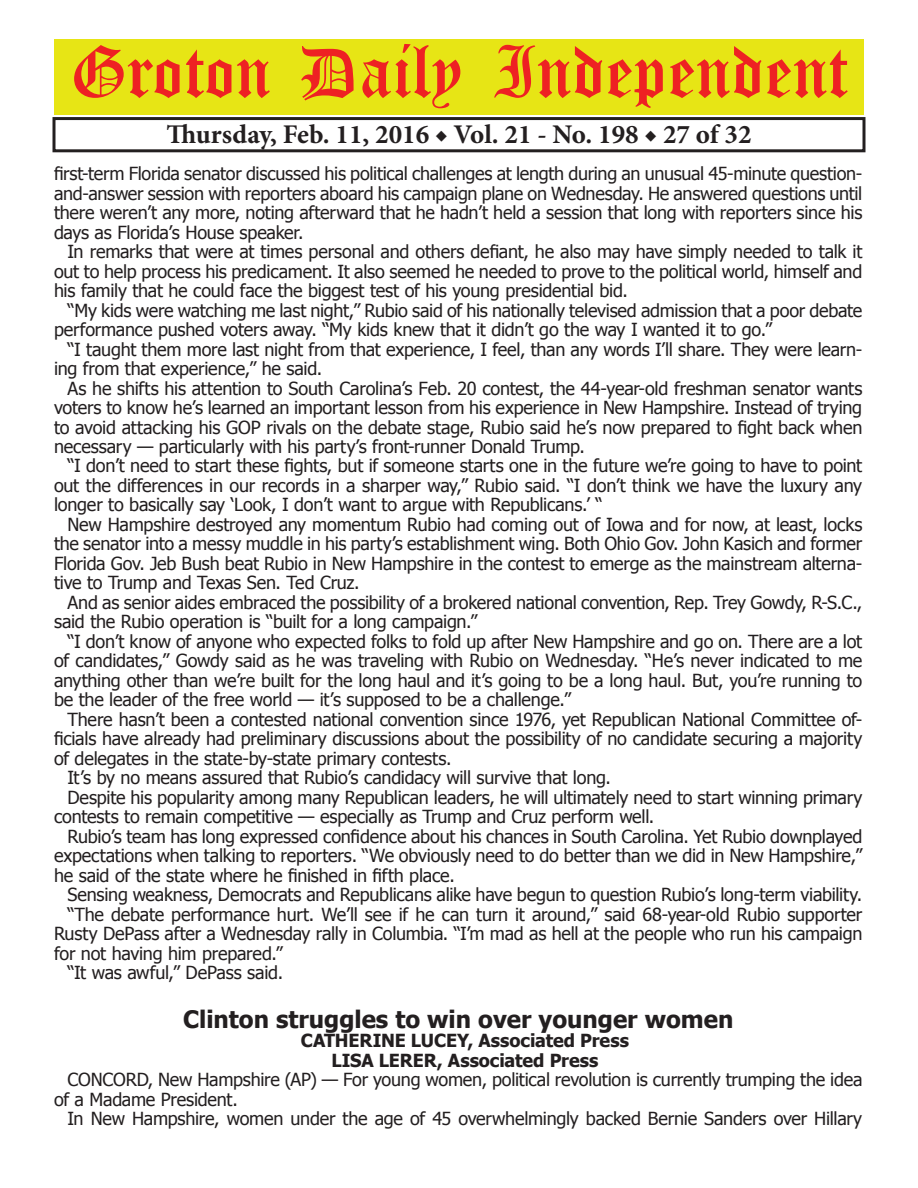
<style>
.page{position:relative;width:918px;height:1188px;background:#fff}
.page>*{position:absolute;margin:0;border:0;box-sizing:border-box;transform-origin:0 0}
.t1{font:54px "Old English Five";color:#ee2123}
.t2{font:700 27px "Minion Pro";color:#231f20}
.t3{font:700 24px "Tahoma";color:#231f20}
.t4{font:18px/19.5px "Tahoma";letter-spacing:-.015em;color:#231f20;text-align:justify}
.t5{font:700 18px/19.5px "Tahoma";letter-spacing:-.005em;color:#231f20;text-align:center}
</style>
<div class="page">
<div style="left:52px;top:117px;width:814px;height:35px;border:3px solid #231f20"></div>
<div style="left:54px;top:40px;width:810px;height:75px;background:#e7e515"></div>
<h1 class="t1" style="left:70px;top:47px;width:779px">Groton Daily Independent</h1>
<h2 class="t2" style="left:166px;top:116px;width:587px">Thursday, Feb. 11, 2016 ◆ Vol. 21 - No. 198 ◆ 27 of 32</h2>
<p class="t4" style="left:54px;top:163px;width:810px">first-term Florida senator discussed his political challenges at length during an unusual 45-minute question&shy;and-answer session with reporters aboard his campaign plane on Wednesday. He answered questions until there weren’t any more, noting afterward that he hadn’t held a session that long with reporters since his days as Florida’s House speaker.</p>
<p class="t4" style="left:54px;top:241px;width:810px;text-indent:14px">In remarks that were at times personal and others defiant, he also may have simply needed to talk it out to help process his predicament. It also seemed he needed to prove to the political world, himself and his family that he could face the biggest test of his young presidential bid.</p>
<p class="t4" style="left:54px;top:299px;width:810px;text-indent:14px">“My kids were watching me last night,” Rubio said of his nationally televised admission that a poor debate performance pushed voters away. “My kids knew that it didn’t go the way I wanted it to go.”</p>
<p class="t4" style="left:54px;top:338px;width:810px;text-indent:14px">“I taught them more last night from that experience, I feel, than any words I’ll share. They were learn&shy;ing from that experience,” he said.</p>
<p class="t4" style="left:54px;top:377px;width:810px;text-indent:14px">As he shifts his attention to South Carolina’s Feb. 20 contest, the 44-year-old freshman senator wants voters to know he’s learned an important lesson from his experience in New Hampshire. Instead of trying to avoid attacking his GOP rivals on the debate stage, Rubio said he’s now prepared to fight back when necessary — particularly with his party’s front-runner Donald Trump.</p>
<p class="t4" style="left:54px;top:455px;width:810px;text-indent:14px">“I don’t need to start these fights, but if someone starts one in the future we’re going to have to point out the differences in our records in a sharper way,” Rubio said. “I don’t think we have the luxury any longer to basically say ‘Look, I don’t want to argue with Republicans.’ “</p>
<p class="t4" style="left:54px;top:514px;width:810px;text-indent:14px">New Hampshire destroyed any momentum Rubio had coming out of Iowa and for now, at least, locks the senator into a messy muddle in his party’s establishment wing. Both Ohio Gov. John Kasich and former Florida Gov. Jeb Bush beat Rubio in New Hampshire in the contest to emerge as the mainstream alterna&shy;tive to Trump and Texas Sen. Ted Cruz.</p>
<p class="t4" style="left:54px;top:592px;width:810px;text-indent:14px">And as senior aides embraced the possibility of a brokered national convention, Rep. Trey Gowdy, R-S.C., said the Rubio operation is “built for a long campaign.”</p>
<p class="t4" style="left:54px;top:631px;width:810px;text-indent:14px">“I don’t know of anyone who expected folks to fold up after New Hampshire and go on. There are a lot of candidates,” Gowdy said as he was traveling with Rubio on Wednesday. “He’s never indicated to me anything other than we’re built for the long haul and it’s going to be a long haul. But, you’re running to be the leader of the free world — it’s supposed to be a challenge.”</p>
<p class="t4" style="left:68px;top:709px;width:796px">There hasn’t been a contested national convention since 1976, yet Republican National Committee of-</p>
<p class="t4" style="left:54px;top:728px;width:810px">ficials have already had preliminary discussions about the possibility of no candidate securing a majority</p>
<p class="t4" style="left:54px;top:748px;width:399px">of delegates in the state-by-state primary contests.</p>
<p class="t4" style="left:68px;top:767px;width:545px">It’s by no means assured that Rubio’s candidacy will survive that long.</p>
<p class="t4" style="left:68px;top:787px;width:797px">Despite his popularity among many Republican leaders, he will ultimately need to start winning primary</p>
<p class="t4" style="left:54px;top:806px;width:602px">contests to remain competitive — especially as Trump and Cruz perform well.</p>
<p class="t4" style="left:68px;top:826px;width:796px">Rubio’s team has long expressed confidence about his chances in South Carolina. Yet Rubio downplayed</p>
<p class="t4" style="left:54px;top:845px;width:810px">expectations when talking to reporters. “We obviously need to do better than we did in New Hampshire,”</p>
<p class="t4" style="left:54px;top:865px;width:402px">he said of the state where he finished in fifth place.</p>
<p class="t4" style="left:68px;top:884px;width:796px">Sensing weakness, Democrats and Republicans alike have begun to question Rubio’s long-term viability.</p>
<p class="t4" style="left:68px;top:904px;width:796px">“The debate performance hurt. We’ll see if he can turn it around,” said 68-year-old Rubio supporter</p>
<p class="t4" style="left:54px;top:923px;width:810px">Rusty DePass after a Wednesday rally in Columbia. “I’m mad as hell at the people who run his campaign</p>
<p class="t4" style="left:54px;top:943px;width:230px">for not having him prepared.”</p>
<p class="t4" style="left:68px;top:962px;width:217px">“It was awful,” DePass said.</p>
<h3 class="t3" style="left:183px;top:1002px;width:552px">Clinton struggles to win over younger women</h3>
<p class="t5" style="left:301px;top:1030px;width:330px">CATHERINE LUCEY, Associated Press<br>LISA LERER, Associated Press</p>
<p class="t4" style="left:54px;top:1069px;width:810px;text-indent:14px">CONCORD, New Hampshire (AP) — For young women, political revolution is currently trumping the idea of a Madame President.</p>
<p class="t4" style="left:68px;top:1108px;width:796px">In New Hampshire, women under the age of 45 overwhelmingly backed Bernie Sanders over Hillary</p>
</div>
